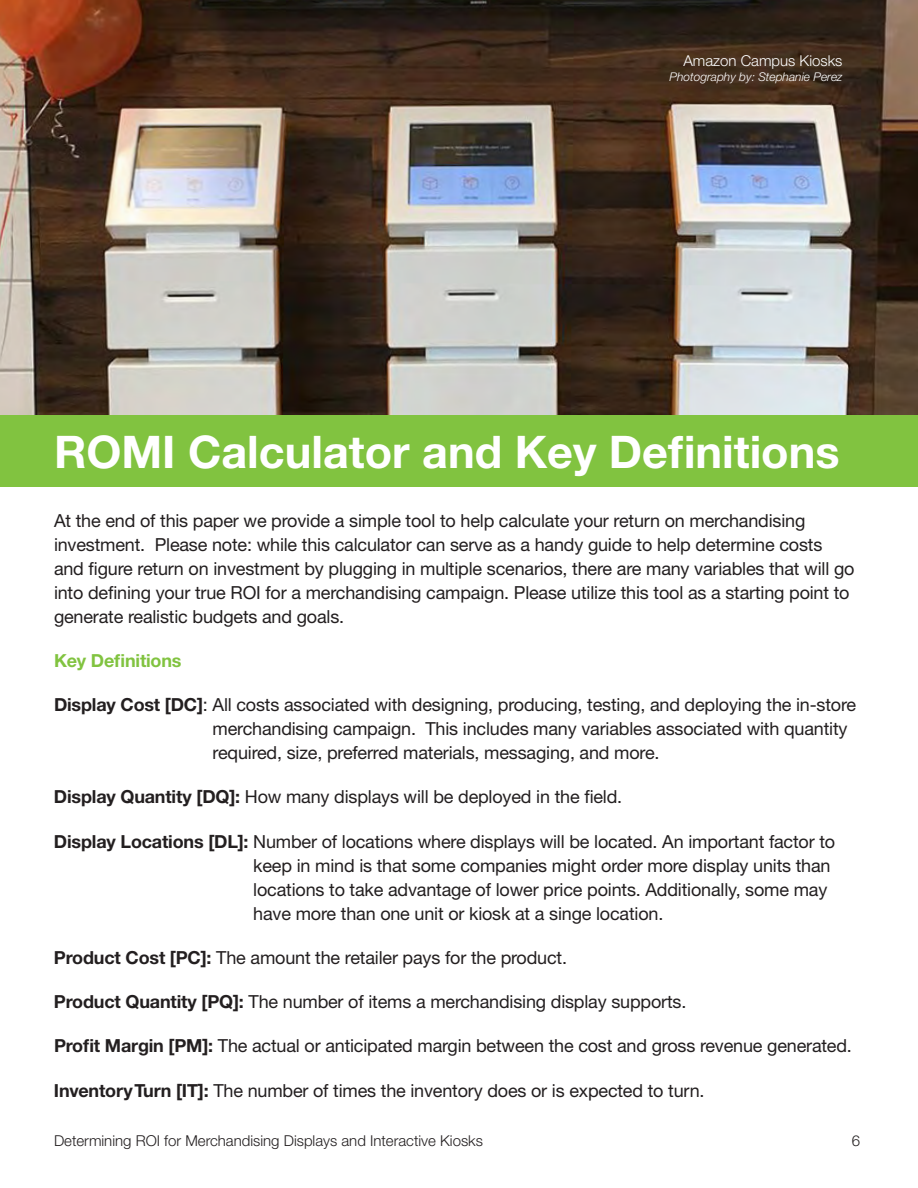
<style>
.page{position:relative;width:918px;height:1188px;background:#fff}
.page>*{position:absolute;margin:0;border:0;box-sizing:border-box;transform-origin:0 0}
.t1{font:700 45px "Helvetica Neue CE";color:#fff}
.t2{font:18px/24px "Helvetica Neue";letter-spacing:-.01em;color:#231f20}
.t3{font:700 18px "Helvetica Neue CE";letter-spacing:-.01em;color:#81c340}
.t4{font:300 15px "Helvetica Neue";color:#231f20}
.t5{font:300 15px "Helvetica Neue";color:#fff}
.t6{font:italic 300 12px "Helvetica Neue";color:#fff}
.s1{font-family:"Helvetica Neue CE";font-weight:700}
</style>
<div class="page">
<img style="left:0;top:0;width:918px;height:415px">
<div style="left:0;top:415px;width:918px;height:71px;background:#81c340"></div>
<p class="t5" style="left:684px;top:51px;width:160px">Amazon Campus Kiosks</p>
<p class="t6" style="left:669px;top:69px;width:174px">Photography by: Stephanie Perez</p>
<p class="t1" style="left:54px;top:424px;width:787px">ROMI Calculator and Key Definitions</p>
<p class="t2" style="left:54px;top:508px;width:802px">At the end of this paper we provide a simple tool to help calculate your return on merchandising investment. Please note: while this calculator can serve as a handy guide to help determine costs and figure return on investment by plugging in multiple scenarios, there are many variables that will go into defining your true ROI for a merchandising campaign. Please utilize this tool as a starting point to generate realistic budgets and goals.</p>
<p class="t3" style="left:54px;top:649px;width:129px">Key Definitions</p>
<p class="t2" style="left:213px;top:693px;width:645px;text-indent:-159px"><span class="s1">Display Cost [DC]</span>: All costs associated with designing, producing, testing, and deploying the in-store merchandising campaign. This includes many variables associated with quantity required, size, preferred materials, messaging, and more.</p>
<p class="t2" style="left:54px;top:785px;width:570px"><span class="s1">Display Quantity [DQ]:</span> How many displays will be deployed in the field.</p>
<p class="t2" style="left:253px;top:829px;width:583px;text-indent:-199px"><span class="s1">Display Locations [DL]:</span> Number of locations where displays will be located. An important factor to keep in mind is that some companies might order more display units than locations to take advantage of lower price points. Additionally, some may have more than one unit or kiosk at a singe location.</p>
<p class="t2" style="left:54px;top:945px;width:515px"><span class="s1">Product Cost [PC]:</span> The amount the retailer pays for the product.</p>
<p class="t2" style="left:54px;top:990px;width:634px"><span class="s1">Product Quantity [PQ]:</span> The number of items a merchandising display supports.</p>
<p class="t2" style="left:54px;top:1034px;width:799px"><span class="s1">Profit Margin [PM]:</span> The actual or anticipated margin between the cost and gross revenue generated.</p>
<p class="t2" style="left:54px;top:1078px;width:652px"><span class="s1">Inventory Turn [IT]:</span> The number of times the inventory does or is expected to turn.</p>
<p class="t4" style="left:54px;top:1131px;width:430px">Determining ROI for Merchandising Displays and Interactive Kiosks</p>
<p class="t4" style="left:852px;top:1131px;width:10px">6</p>
</div>
